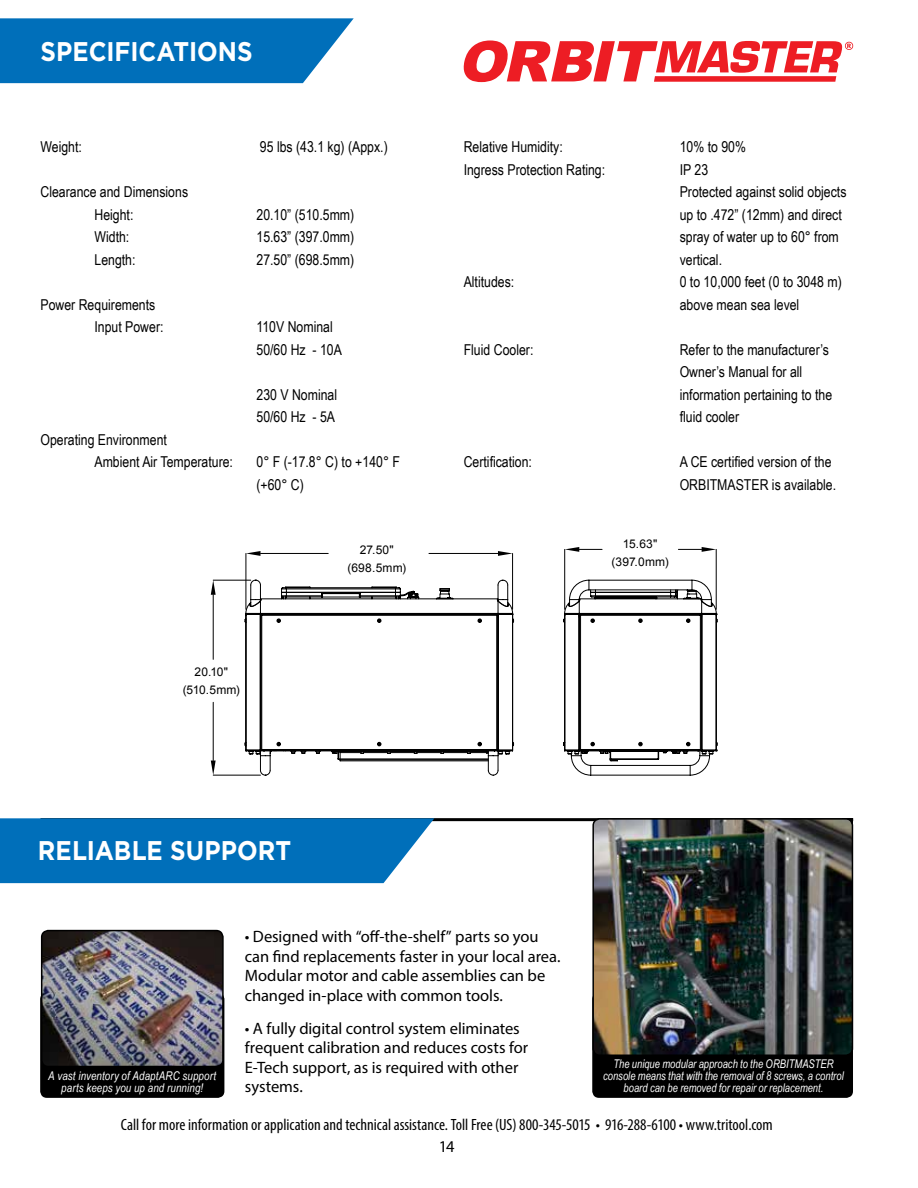
<style>
.page{position:relative;width:918px;height:1188px;background:#fff}
.page>*{position:absolute;margin:0;border:0;box-sizing:border-box;transform-origin:0 0}
.t1{font:700 27px "Gotham";color:#fff;scale:.9 1}
.t2{font:16.5px/19.5px "Myriad Pro";letter-spacing:-.005em;color:#000}
.t3{font:condensed 16.35px "Myriad Pro";color:#000}
.t4{font:15px/22.5px "Arial Narrow";color:#000}
.t5{font:italic 12px/12px "Arial Narrow";letter-spacing:.005em;color:#fff;text-align:center;scale:.95 1}
.t6{font:italic 12px/12px "Arial Narrow";letter-spacing:.005em;color:#fff;text-align:center}
.t7{font:12px/18.3px "Arial";letter-spacing:.01em;color:#000;text-align:center}
</style>
<div class="page">
<hr style="left:40px;top:818px;width:813px;height:3px;background:#000">
<svg style="left:464px;top:40px;width:389px;height:42px"></svg>
<div style="left:592px;top:993px;width:261px;height:105px;background:#000;border-radius:7px"></div>
<div style="left:842px;top:818px;width:11px;height:12px;background:#000"></div>
<img style="left:595px;top:821px;width:255px;height:232px">
<div style="left:592px;top:818px;width:261px;height:238px;border:2px solid #000;border-radius:7px"></div>
<svg style="left:564px;top:751px;width:153px;height:24px"></svg>
<svg style="left:244px;top:619px;width:255px;height:156px"></svg>
<svg style="left:245px;top:581px;width:265px;height:179px"></svg>
<svg style="left:250px;top:549px;width:467px;height:202px"></svg>
<svg style="left:565px;top:547px;width:14px;height:5px"></svg>
<svg style="left:678px;top:547px;width:38px;height:5px"></svg>
<svg style="left:246px;top:588px;width:268px;height:166px"></svg>
<hr style="left:246px;top:553px;width:1px;height:56px;background:#000">
<hr style="left:512px;top:553px;width:1px;height:56px;background:#000">
<hr style="left:261px;top:553px;width:67px;height:1px;background:#000">
<svg style="left:246px;top:551px;width:15px;height:5px"></svg>
<hr style="left:429px;top:553px;width:69px;height:1px;background:#000">
<svg style="left:498px;top:551px;width:15px;height:5px"></svg>
<hr style="left:213px;top:580px;width:38px;height:1px;background:#000">
<hr style="left:213px;top:775px;width:47px;height:1px;background:#000">
<hr style="left:213px;top:595px;width:1px;height:64px;background:#000">
<svg style="left:211px;top:580px;width:5px;height:15px"></svg>
<hr style="left:213px;top:702px;width:1px;height:59px;background:#000">
<svg style="left:211px;top:761px;width:5px;height:14px"></svg>
<div style="left:40px;top:993px;width:184px;height:105px;background:#000;border-radius:7px"></div>
<img style="left:42px;top:931px;width:181px;height:133px">
<div style="left:41px;top:930px;width:183px;height:137px;border:2px solid #000;border-radius:7px"></div>
<svg style="left:0;top:18px;width:354px;height:65px;background:#137abf"></svg>
<div style="left:0;top:818px;width:434px;height:65px;background:#006fba"></div>
<h1 class="t1" style="left:40px;top:33px;width:237px">SPECIFICATIONS</h1>
<p class="t4" style="left:40px;top:135px;width:43px">Weight:</p>
<p class="t4" style="left:260px;top:135px;width:129px">95 lbs (43.1 kg) (Appx.)</p>
<p class="t4" style="left:40px;top:180px;width:149px;text-align:center">Clearance and Dimensions<br>Height:</p>
<p class="t4" style="left:256px;top:203px;width:99px">20.10” (510.5mm)</p>
<p class="t4" style="left:94px;top:225px;width:36px">Width:</p>
<p class="t4" style="left:256px;top:225px;width:99px">15.63” (397.0mm)</p>
<p class="t4" style="left:94px;top:248px;width:43px">Length:</p>
<p class="t4" style="left:256px;top:248px;width:99px">27.50” (698.5mm)</p>
<p class="t4" style="left:94px;top:293px;width:71px;text-indent:-54px">Power Requirements<br>Input Power:</p>
<p class="t4" style="left:256px;top:315px;width:87px">110V Nominal<br>50/60 Hz - 10A</p>
<p class="t4" style="left:256px;top:383px;width:82px">230 V Nominal<br>50/60 Hz - 5A</p>
<p class="t4" style="left:94px;top:428px;width:140px;text-indent:-54px">Operating Environment<br>Ambient Air Temperature:</p>
<p class="t4" style="left:256px;top:450px;width:145px">0° F (-17.8° C) to +140° F (+60° C)</p>
<p class="t4" style="left:464px;top:135px;width:101px">Relative Humidity:</p>
<p class="t4" style="left:680px;top:135px;width:68px">10% to 90%</p>
<p class="t4" style="left:464px;top:158px;width:143px">Ingress Protection Rating:</p>
<p class="t4" style="left:680px;top:158px;width:168px">IP 23<br>Protected against solid objects up to .472” (12mm) and direct spray of water up to 60° from vertical.</p>
<p class="t4" style="left:464px;top:270px;width:52px">Altitudes:</p>
<p class="t4" style="left:680px;top:270px;width:164px">0 to 10,000 feet (0 to 3048 m) above mean sea level</p>
<p class="t4" style="left:464px;top:338px;width:71px">Fluid Cooler:</p>
<p class="t4" style="left:680px;top:338px;width:154px">Refer to the manufacturer’s<br>Owner’s Manual for all information pertaining to the fluid cooler</p>
<p class="t4" style="left:464px;top:450px;width:70px">Certification:</p>
<p class="t4" style="left:680px;top:450px;width:158px">A CE certified version of the<br>ORBITMASTER is available.</p>
<p class="t7" style="left:183px;top:663px;width:59px">20.10" (510.5mm)</p>
<h1 class="t1" style="left:38px;top:833px;width:283px">RELIABLE SUPPORT</h1>
<p class="t7" style="left:347px;top:541px;width:60px">27.50" (698.5mm)</p>
<p class="t7" style="left:612px;top:535px;width:59px">15.63" (397.0mm)</p>
<p class="t6" style="left:48px;top:1069px;width:169px">A vast inventory of AdaptARC support parts keeps you up and running!</p>
<p class="t2" style="left:245px;top:927px;width:317px">• Designed with “off-the-shelf” parts so you can find replacements faster in your local area.<br>Modular motor and cable assemblies can be changed in-place with common tools.</p>
<p class="t2" style="left:245px;top:1018px;width:285px">• A fully digital control system eliminates frequent calibration and reduces costs for E-Tech support, as is required with other systems.</p>
<p class="t5" style="left:603px;top:1057px;width:255px">The unique modular approach to the ORBITMASTER console means that with the removal of 8 screws, a control board can be removed for repair or replacement.</p>
<p class="t3" style="left:121px;top:1114px;width:653px">Call for more information or application and technical assistance. Toll Free (US) 800-345-5015 • 916-288-6100 • www.tritool.com</p>
<p class="t2" style="left:439px;top:1137px;width:17px">14</p>
</div>
